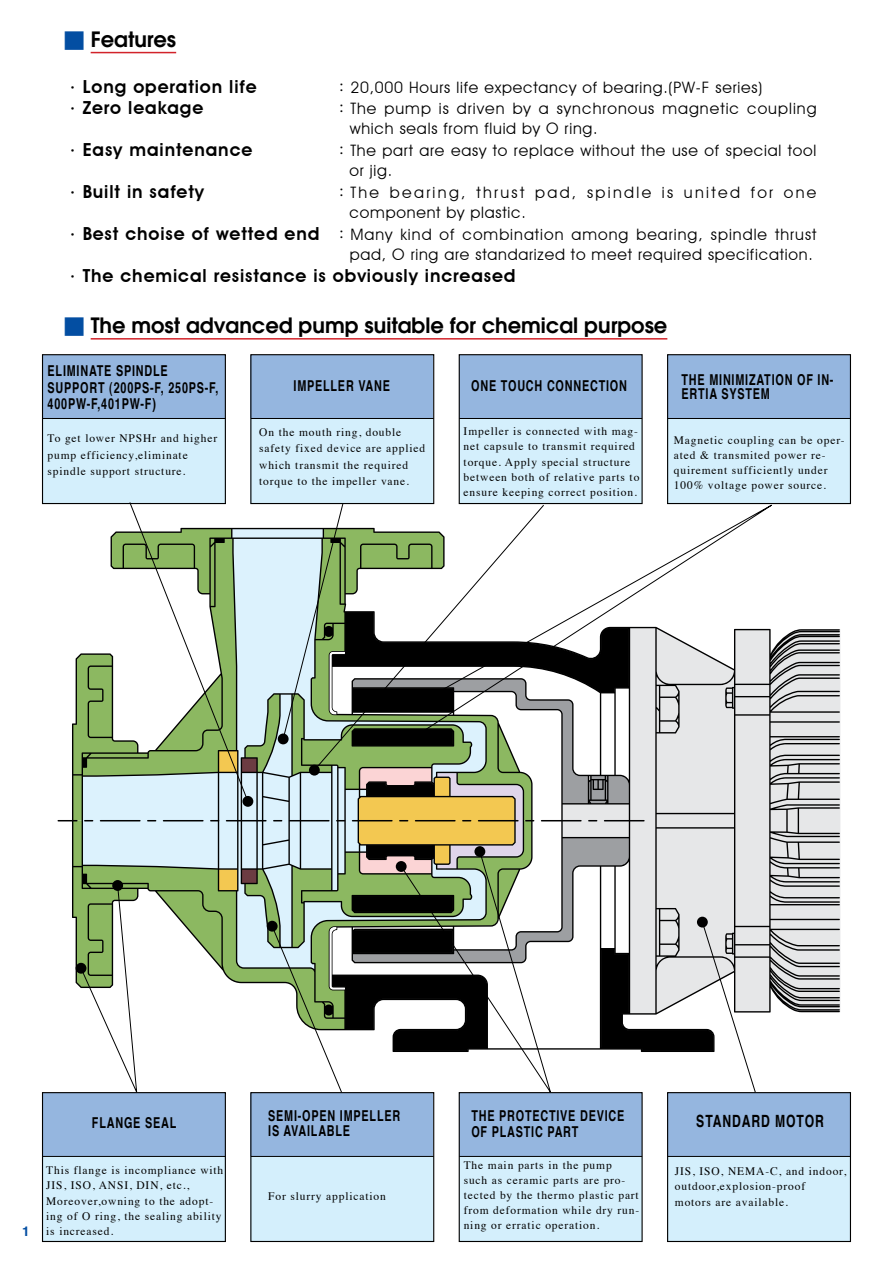
<style>
.page{position:relative;width:893px;height:1263px;background:#fff}
.page>*{position:absolute;margin:0;border:0;box-sizing:border-box;transform-origin:0 0}
.t1{font:600 21px "Avant Garde";color:#000}
.t2{font:600 18px "Avant Garde IT Cby BT";letter-spacing:.05em;color:#000}
.t3{font:700 16.8px "Helvetica";letter-spacing:.075em;color:#000;scale:.72 1}
.t4{font:15.75px/20px "Avant Garde IT Cby BT";letter-spacing:.05em;color:#000}
.t5{font:15.75px/20px "Avant Garde IT Cby BT";letter-spacing:.15em;color:#000}
.t6{font:700 15px/16.5px "Helvetica";letter-spacing:.075em;color:#000;scale:.72 1}
.t7{font:700 13.5px "Helvetica";color:#034ea2}
.t8{font:11.55px/15.3px "Times";letter-spacing:.075em;color:#000}
.s1{font-family:"P Ming Li U";font-weight:400;color:#034ea2}
.s2{font-family:"P Ming Li U";font-weight:400}
.s3{font-family:"P Ming Li U"}
.s4{font-family:"P Ming Li U";font-size:18px}
.s5{font-weight:600;font-size:18px}
</style>
<div class="page">
<svg style="left:756px;top:629px;width:84px;height:384px;background:#b1b1b2"></svg>
<div style="left:43px;top:355px;width:182px;height:63px;background:#95b6df"></div>
<div style="left:43px;top:418px;width:182px;height:85px;background:#d4effc"></div>
<div style="left:250px;top:355px;width:183px;height:63px;background:#95b6df"></div>
<div style="left:250px;top:418px;width:183px;height:85px;background:#d4effc"></div>
<div style="left:459px;top:355px;width:183px;height:63px;background:#95b6df"></div>
<div style="left:459px;top:418px;width:183px;height:85px;background:#d4effc"></div>
<div style="left:667px;top:355px;width:183px;height:63px;background:#95b6df"></div>
<div style="left:667px;top:418px;width:183px;height:85px;background:#d4effc"></div>
<div style="left:43px;top:1093px;width:182px;height:63px;background:#95b6df"></div>
<div style="left:43px;top:1156px;width:182px;height:85px;background:#d4effc"></div>
<div style="left:250px;top:1093px;width:183px;height:63px;background:#95b6df"></div>
<div style="left:250px;top:1156px;width:183px;height:85px;background:#d4effc"></div>
<div style="left:459px;top:1093px;width:183px;height:63px;background:#95b6df"></div>
<div style="left:459px;top:1156px;width:183px;height:85px;background:#d4effc"></div>
<div style="left:667px;top:1093px;width:183px;height:63px;background:#95b6df"></div>
<div style="left:667px;top:1156px;width:183px;height:85px;background:#d4effc"></div>
<div style="left:42px;top:354px;width:184px;height:150px;border:1px solid #000"></div>
<hr style="left:43px;top:418px;width:182px;height:1px;background:#000">
<div style="left:250px;top:354px;width:184px;height:150px;border:1px solid #000"></div>
<hr style="left:251px;top:418px;width:183px;height:1px;background:#000">
<div style="left:459px;top:354px;width:184px;height:150px;border:1px solid #000"></div>
<hr style="left:459px;top:418px;width:183px;height:1px;background:#000">
<div style="left:667px;top:354px;width:184px;height:150px;border:1px solid #000"></div>
<hr style="left:668px;top:418px;width:182px;height:1px;background:#000">
<div style="left:42px;top:1092px;width:184px;height:150px;border:1px solid #000"></div>
<hr style="left:43px;top:1156px;width:182px;height:1px;background:#000">
<div style="left:250px;top:1092px;width:184px;height:150px;border:1px solid #000"></div>
<hr style="left:251px;top:1156px;width:183px;height:1px;background:#000">
<div style="left:459px;top:1092px;width:184px;height:150px;border:1px solid #000"></div>
<hr style="left:459px;top:1156px;width:183px;height:1px;background:#000">
<div style="left:667px;top:1092px;width:184px;height:150px;border:1px solid #000"></div>
<hr style="left:668px;top:1156px;width:182px;height:1px;background:#000">
<svg style="left:432px;top:495px;width:355px;height:241px"></svg>
<svg style="left:58px;top:502px;width:698px;height:594px"></svg>
<hr style="left:91px;top:52px;width:85px;height:1px;background:#d2232a">
<hr style="left:91px;top:338px;width:576px;height:2px;background:#d2232a">
<h1 class="t1" style="left:64px;top:25px;width:114px"><span class="s1">■</span> Features</h1>
<h2 class="t2" style="left:64px;top:76px;width:194px"><span class="s2">．</span>Long operation life</h2>
<h3 class="t4" style="left:334px;top:77px;width:430px"><span class="s3">：</span>20,000 Hours life expectancy of bearing.(PW-F series)</h3>
<h2 class="t2" style="left:64px;top:97px;width:141px"><span class="s2">．</span>Zero leakage</h2>
<h3 class="t4" style="left:350px;top:98px;width:468px;text-indent:-16px"><span class="s3">：</span>The pump is driven by a synchronous magnetic coupling which seals from fluid by O ring.</h3>
<h2 class="t2" style="left:64px;top:139px;width:190px"><span class="s2">．</span>Easy maintenance</h2>
<h3 class="t4" style="left:350px;top:140px;width:468px;text-indent:-16px"><span class="s3">：</span>The part are easy to replace without the use of special tool or jig.</h3>
<h2 class="t2" style="left:64px;top:181px;width:142px"><span class="s2">．</span>Built in safety</h2>
<h3 class="t5" style="left:350px;top:182px;width:468px;text-indent:-16px"><span class="s3">：</span>The bearing, thrust pad, spindle is united for one component by plastic.</h3>
<h3 class="t4" style="left:64px;top:224px;width:754px;text-align:right"><span class="s4">．</span><span class="s5">Best choise of wetted end</span> <span class="s3">：</span>Many kind of combination among bearing, spindle thrust pad, O ring are standarized to meet required specification.</h3>
<h2 class="t2" style="left:64px;top:265px;width:453px"><span class="s2">．</span>The chemical resistance is obviously increased</h2>
<h1 class="t1" style="left:64px;top:311px;width:605px"><span class="s1">■</span> The most advanced pump suitable for chemical purpose</h1>
<p class="t6" style="left:48px;top:363px;width:239px">ELIMINATE SPINDLE<br>SUPPORT (200PS-F, 250PS-F,<br>400PW-F,401PW-F)</p>
<p class="t8" style="left:48px;top:429px;width:171px;line-height:16.5px">To get lower NPSHr and higher pump efficiency,eliminate spindle support structure.</p>
<p class="t6" style="left:293px;top:377px;width:136px">IMPELLER VANE</p>
<p class="t8" style="left:259px;top:422px;width:168px;line-height:16.5px">On the mouth ring, double safety fixed device are applied which transmit the required torque to the impeller vane.</p>
<p class="t6" style="left:471px;top:377px;width:218px">ONE TOUCH CONNECTION</p>
<p class="t8" style="left:464px;top:422px;width:177px">Impeller is connected with mag&shy;net capsule to transmit required torque. Apply special structure between both of relative parts to ensure keeping correct position.</p>
<p class="t6" style="left:681px;top:373px;width:213px;line-height:14.4px">THE MINIMIZATION OF IN-<br>ERTIA SYSTEM</p>
<p class="t8" style="left:674px;top:431px;width:172px">Magnetic coupling can be oper&shy;ated &amp; transmited power re&shy;quirement sufficiently under<br>100% voltage power source.</p>
<p class="t7" style="left:22px;top:1222px;width:9px">1</p>
<p class="t6" style="left:92px;top:1115px;width:119px">FLANGE SEAL</p>
<p class="t8" style="left:46px;top:1161px;width:179px">This flange is incompliance with<br>JIS, ISO, ANSI, DIN, etc.,<br>Moreover,owning to the adopt&shy;ing of O ring, the sealing ability is increased.</p>
<p class="t6" style="left:268px;top:1109px;width:185px;line-height:14.4px">SEMI-OPEN IMPELLER<br>IS AVAILABLE</p>
<p class="t8" style="left:268px;top:1188px;width:119px">For slurry application</p>
<p class="t6" style="left:471px;top:1107px;width:214px">THE PROTECTIVE DEVICE<br>OF PLASTIC PART</p>
<p class="t8" style="left:464px;top:1156px;width:177px">The main parts in the pump<br>such as ceramic parts are pro&shy;tected by the thermo plastic part from deformation while dry run&shy;ning or erratic operation.</p>
<h3 class="t3" style="left:696px;top:1108px;width:179px">STANDARD MOTOR</h3>
<p class="t8" style="left:675px;top:1163px;width:173px">JIS, ISO, NEMA-C, and indoor, outdoor,explosion-proof<br>motors are available.</p>
</div>
